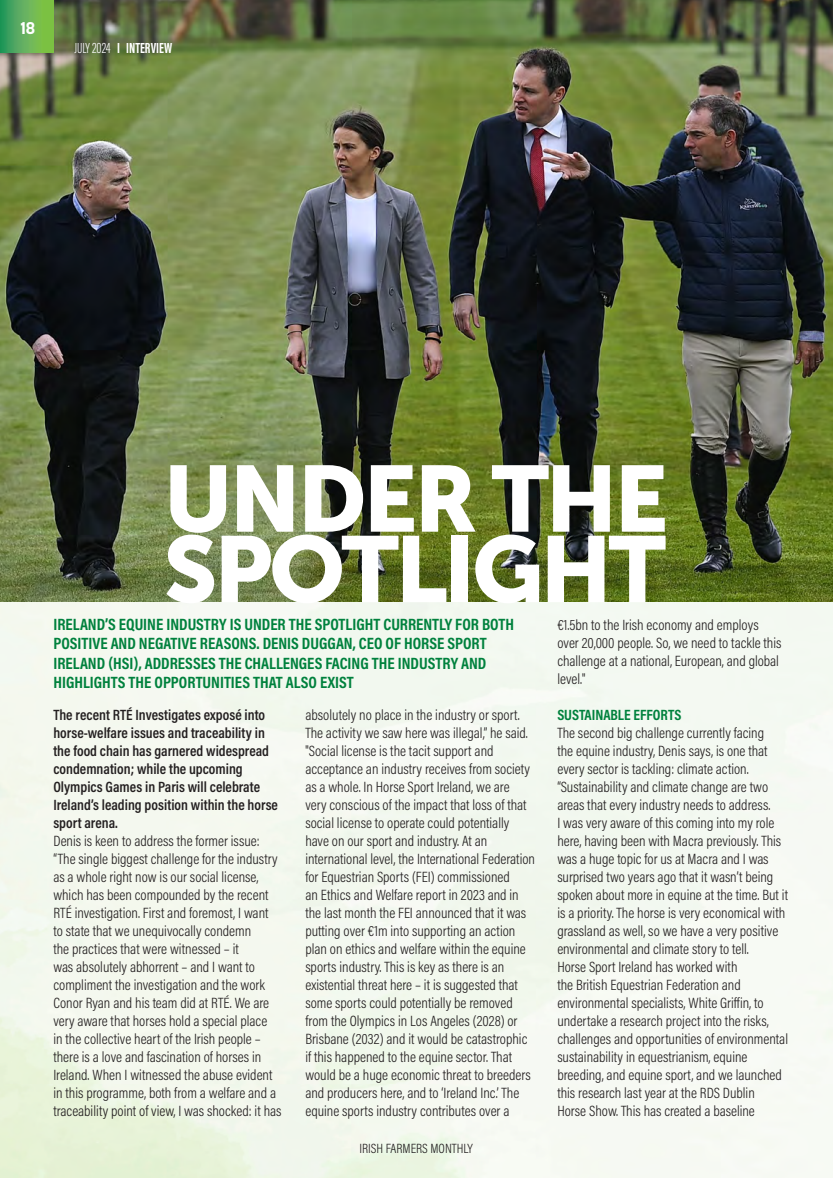
<style>
.page{position:relative;width:833px;height:1178px;background:#fff}
.page>*{position:absolute;margin:0;border:0;box-sizing:border-box;transform-origin:0 0}
.t1{font:93px/70.5px "Museo Sans 900";letter-spacing:-.04em;color:#fff}
.t2{font:700 16.95px "Korolev";color:#fff}
.t3{font:700 16.5px/19.5px "Acumin Pro Cond";color:#00813d}
.t4{font:300 15px/18px "Acumin Pro Cond";color:#231f20}
.t5{font:600 15px/18px "Acumin Pro Cond";color:#231f20}
.t6{font:700 15px "Acumin Pro Extra Cond";color:#fff}
.t7{font:700 15px "Acumin Pro Cond";color:#00813d}
.t8{font:300 13.5px "Acumin Pro Cond";color:#231f20}
.s1{font-weight:300}
</style>
<div class="page">
<svg style="left:0;top:602px;width:833px;height:576px"></svg>
<img style="left:0;top:0;width:833px;height:602px">
<svg style="left:0;top:0;width:53px;height:53px;background:#5eb055"></svg>
<p class="t2" style="left:20px;top:17px;width:16px">18</p>
<p class="t6" style="left:74px;top:39px;width:99px"><span class="s1">JULY 2024</span> I INTERVIEW</p>
<h1 class="t1" style="left:163px;top:463px;width:506px">UNDER THE<br>SPOTLIGHT</h1>
<p class="t3" style="left:53px;top:613px;width:462px">IRELAND’S EQUINE INDUSTRY IS UNDER THE SPOTLIGHT CURRENTLY FOR BOTH POSITIVE AND NEGATIVE REASONS. DENIS DUGGAN, CEO OF HORSE SPORT IRELAND (HSI), ADDRESSES THE CHALLENGES FACING THE INDUSTRY AND HIGHLIGHTS THE OPPORTUNITIES THAT ALSO EXIST</p>
<p class="t5" style="left:53px;top:705px;width:226px">The recent RTÉ Investigates exposé into horse-welfare issues and traceability in the food chain has garnered widespread condemnation; while the upcoming Olympics Games in Paris will celebrate Ireland’s leading position within the horse sport arena.</p>
<p class="t4" style="left:53px;top:831px;width:229px">Denis is keen to address the former issue: “The single biggest challenge for the industry as a whole right now is our social license, which has been compounded by the recent RTÉ investigation. First and foremost, I want to state that we unequivocally condemn<br>the practices that were witnessed – it<br>was absolutely abhorrent – and I want to compliment the investigation and the work Conor Ryan and his team did at RTÉ. We are very aware that horses hold a special place<br>in the collective heart of the Irish people – there is a love and fascination of horses in Ireland. When I witnessed the abuse evident in this programme, both from a welfare and a traceability point of view, I was shocked: it has</p>
<p class="t4" style="left:305px;top:705px;width:231px">absolutely no place in the industry or sport.<br>The activity we saw here was illegal,” he said. "Social license is the tacit support and acceptance an industry receives from society as a whole. In Horse Sport Ireland, we are<br>very conscious of the impact that loss of that social license to operate could potentially have on our sport and industry. At an international level, the International Federation for Equestrian Sports (FEI) commissioned<br>an Ethics and Welfare report in 2023 and in the last month the FEI announced that it was putting over €1m into supporting an action plan on ethics and welfare within the equine sports industry. This is key as there is an existential threat here – it is suggested that some sports could potentially be removed from the Olympics in Los Angeles (2028) or Brisbane (2032) and it would be catastrophic if this happened to the equine sector. That would be a huge economic threat to breeders and producers here, and to ‘Ireland Inc.’ The equine sports industry contributes over a</p>
<p class="t8" style="left:359px;top:1140px;width:115px">IRISH FARMERS MONTHLY</p>
<p class="t4" style="left:557px;top:615px;width:226px">€1.5bn to the Irish economy and employs over 20,000 people. So, we need to tackle this challenge at a national, European, and global level."</p>
<p class="t7" style="left:557px;top:704px;width:126px">SUSTAINABLE EFFORTS</p>
<p class="t4" style="left:557px;top:723px;width:232px">The second big challenge currently facing<br>the equine industry, Denis says, is one that every sector is tackling: climate action. “Sustainability and climate change are two areas that every industry needs to address.<br>I was very aware of this coming into my role here, having been with Macra previously. This was a huge topic for us at Macra and I was surprised two years ago that it wasn’t being spoken about more in equine at the time. But it is a priority. The horse is very economical with grassland as well, so we have a very positive environmental and climate story to tell.<br>Horse Sport Ireland has worked with<br>the British Equestrian Federation and environmental specialists, White Griffin, to undertake a research project into the risks, challenges and opportunities of environmental sustainability in equestrianism, equine breeding, and equine sport, and we launched this research last year at the RDS Dublin<br>Horse Show. This has created a baseline</p>
</div>
